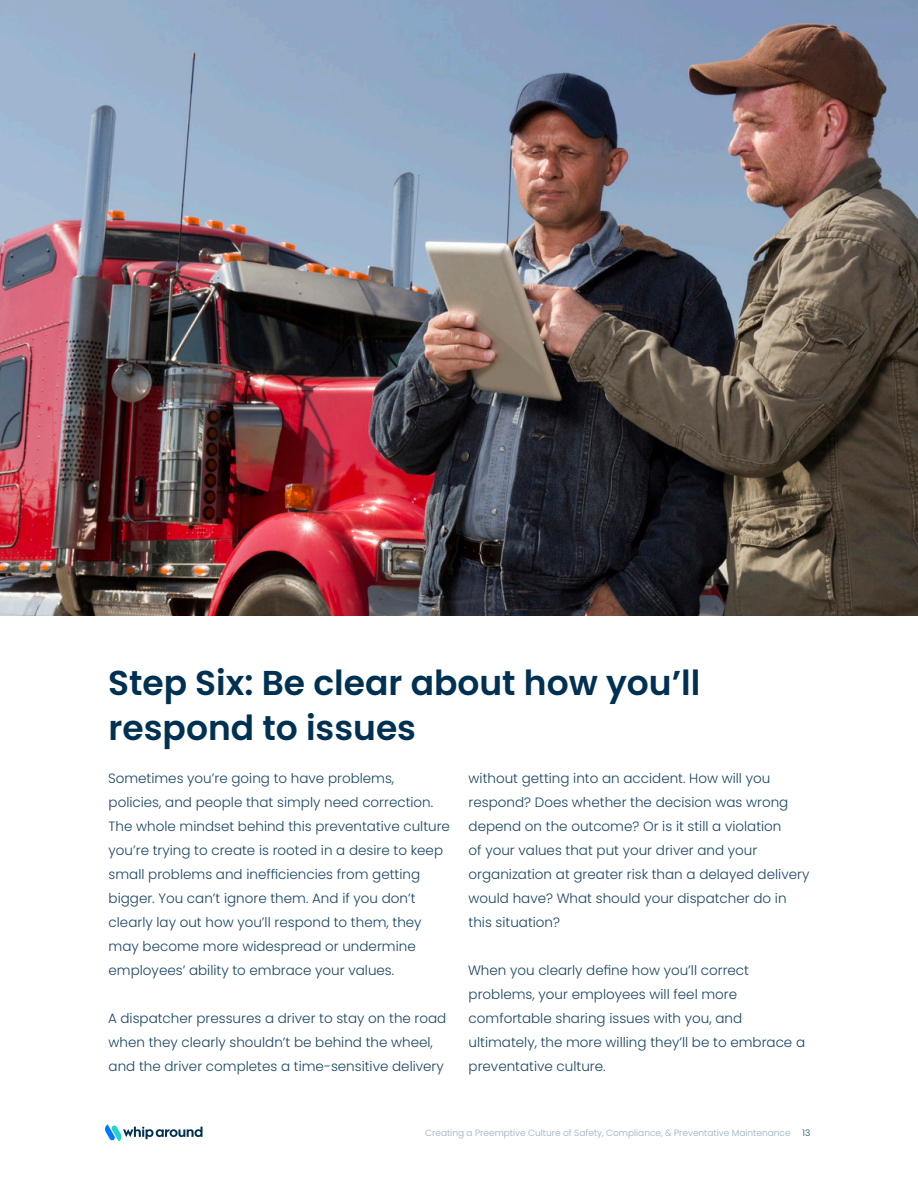
<style>
.page{position:relative;width:918px;height:1188px;background:#fff}
.page>*{position:absolute;margin:0;border:0;box-sizing:border-box;transform-origin:0 0}
.t1{font:600 34.5px/45px "Poppins";color:#003152}
.t2{font:300 13.5px/24px "Poppins";color:#1a4663}
.t3{font:300 9px "Poppins";color:#94adc2}
.t4{font:300 9px "Poppins";color:#1a4663}
</style>
<div class="page">
<img style="left:0;top:0;width:918px;height:616px">
<svg style="left:105px;top:1124px;width:98px;height:17px"></svg>
<p class="t1" style="left:108px;top:660px;width:594px">Step Six: Be clear about how you’ll respond to issues</p>
<p class="t2" style="left:469px;top:766px;width:342px">without getting into an accident. How will you respond? Does whether the decision was wrong depend on the outcome? Or is it still a violation<br>of your values that put your driver and your organization at greater risk than a delayed delivery would have? What should your dispatcher do in this situation?</p>
<p class="t2" style="left:468px;top:958px;width:339px">When you clearly define how you’ll correct problems, your employees will feel more comfortable sharing issues with you, and ultimately, the more willing they’ll be to embrace a preventative culture.</p>
<p class="t2" style="left:108px;top:766px;width:344px">Sometimes you’re going to have problems, policies, and people that simply need correction.<br>The whole mindset behind this preventative culture you’re trying to create is rooted in a desire to keep small problems and inefficiencies from getting bigger. You can’t ignore them. And if you don’t clearly lay out how you’ll respond to them, they may become more widespread or undermine employees’ ability to embrace your values.</p>
<p class="t2" style="left:108px;top:1006px;width:340px">A dispatcher pressures a driver to stay on the road when they clearly shouldn’t be behind the wheel, and the driver completes a time-sensitive delivery</p>
<p class="t3" style="left:425px;top:1128px;width:367px">Creating a Preemptive Culture of Safety, Compliance, &amp; Preventative Maintenance</p>
<p class="t4" style="left:802px;top:1128px;width:9px">13</p>
</div>
